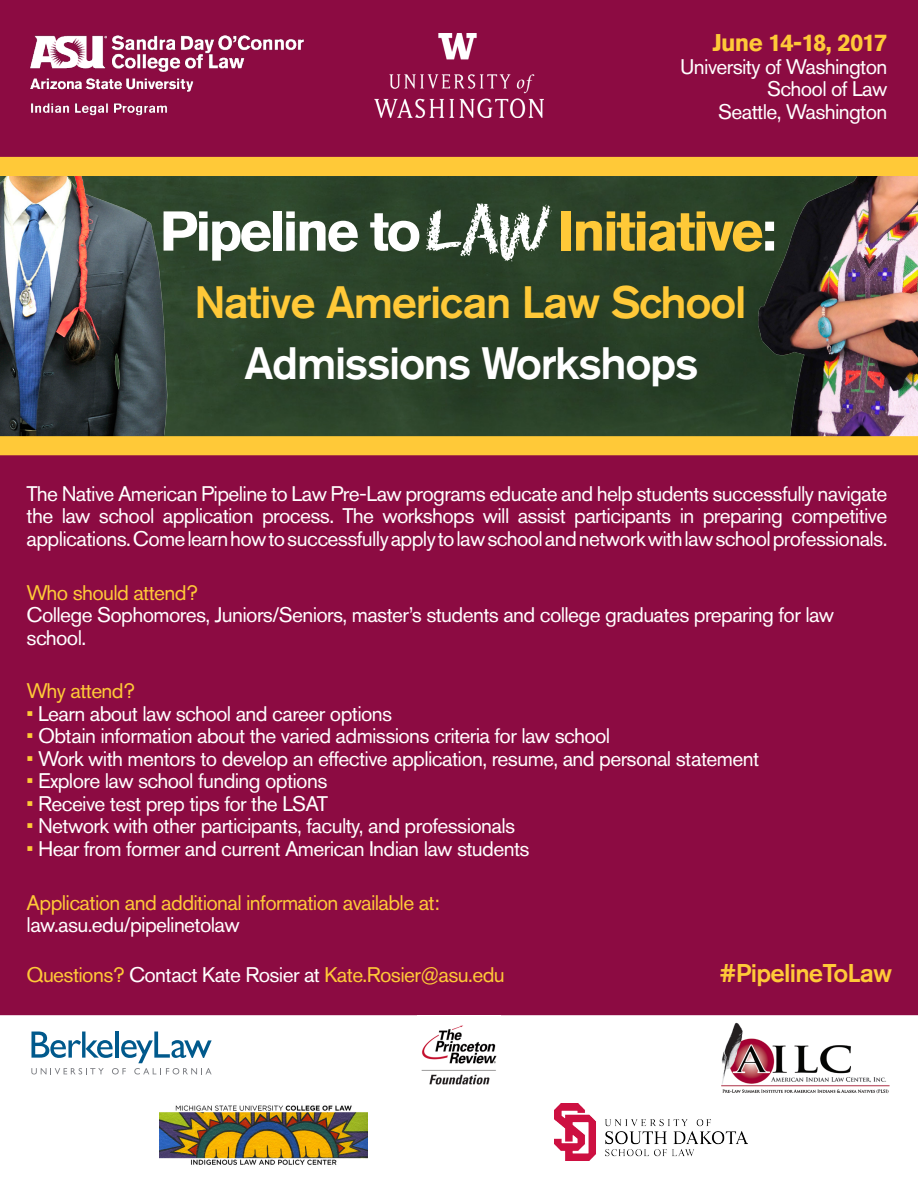
<style>
.page{position:relative;width:918px;height:1188px;background:#fff}
.page>*{position:absolute;margin:0;border:0;box-sizing:border-box;transform-origin:0 0}
.t1{font:66px "Eraser";color:#fff}
.t2{font:700 55.5px "Akzidenz Grotesk Pro";letter-spacing:-.05em;color:#ffc938}
.t3{font:700 55.5px "Akzidenz Grotesk Pro";letter-spacing:-.05em;color:#fff}
.t4{font:500 45px "Akzidenz Grotesk Pro";letter-spacing:-.03em;color:#ffc938}
.t5{font:500 45px "Akzidenz Grotesk Pro";letter-spacing:-.03em;color:#fff}
.t6{font:500 25.5px "Akzidenz Grotesk Pro";letter-spacing:-.03em;color:#ffc938}
.t7{font:700 24px "Akzidenz Grotesk Pro";letter-spacing:-.04em;color:#ffc938}
.t8{font:21px/22.5px "Akzidenz Grotesk Pro";letter-spacing:-.03em;color:#fff;text-align:justify}
.t9{font:21px "Akzidenz Grotesk Pro";letter-spacing:-.03em;color:#ffc938}
.s1{color:#fff}
.s2{color:#ffc938}
</style>
<div class="page">
<div style="left:0;top:455px;width:918px;height:560px;background:#8c0b42"></div>
<div style="left:167px;top:176px;width:573px;height:260px;background:#2b4229"></div>
<img style="left:0;top:176px;width:167px;height:260px">
<img style="left:740px;top:176px;width:178px;height:260px">
<div style="left:0;top:0;width:918px;height:157px;background:#8c0b42"></div>
<img style="left:160px;top:1105px;width:207px;height:60px">
<img style="left:555px;top:1104px;width:192px;height:56px">
<svg style="left:31px;top:1032px;width:181px;height:42px"></svg>
<img style="left:421px;top:1025px;width:76px;height:60px">
<img style="left:721px;top:1022px;width:169px;height:72px">
<div style="left:0;top:436px;width:918px;height:19px;background:#ffc938"></div>
<div style="left:0;top:157px;width:918px;height:19px;background:#ffc938"></div>
<img style="left:14px;top:20px;width:304px;height:96px">
<img style="left:374px;top:34px;width:170px;height:83px">
<p class="t7" style="left:712px;top:28px;width:177px">June 14-18, 2017</p>
<p class="t8" style="left:680px;top:55px;width:209px;text-align:right">University of Washington<br>School of Law</p>
<p class="t8" style="left:718px;top:100px;width:171px">Seattle, Washington</p>
<p class="t3" style="left:160px;top:195px;width:263px">Pipeline to</p>
<p class="t1" style="left:425px;top:192px;width:129px">Law</p>
<p class="t2" style="left:558px;top:195px;width:220px">Initiative<span class="s1">:</span></p>
<p class="t4" style="left:194px;top:273px;width:554px">Native American Law School</p>
<p class="t5" style="left:244px;top:335px;width:456px">Admissions Workshops</p>
<p class="t8" style="left:27px;top:482px;width:862px">The Native American Pipeline to Law Pre-Law programs educate and help students successfully navigate the law school application process. The workshops will assist participants in preparing competitive applications. Come learn how to successfully apply to law school and network with law school professionals.</p>
<p class="t9" style="left:27px;top:579px;width:173px">Who should attend?</p>
<p class="t8" style="left:27px;top:603px;width:809px">College Sophomores, Juniors/Seniors, master’s students and college graduates preparing for law school.</p>
<p class="t9" style="left:27px;top:677px;width:110px">Why attend?</p>
<p class="t8" style="left:27px;top:702px;width:367px"><span class="s2">•</span> Learn about law school and career options</p>
<p class="t8" style="left:27px;top:725px;width:585px"><span class="s2">•</span> Obtain information about the varied admissions criteria for law school</p>
<p class="t8" style="left:27px;top:747px;width:734px"><span class="s2">•</span> Work with mentors to develop an effective application, resume, and personal statement</p>
<p class="t8" style="left:27px;top:770px;width:302px"><span class="s2">•</span> Explore law school funding options</p>
<p class="t8" style="left:27px;top:792px;width:303px"><span class="s2">•</span> Receive test prep tips for the LSAT</p>
<p class="t8" style="left:27px;top:815px;width:490px"><span class="s2">•</span> Network with other participants, faculty, and professionals</p>
<p class="t8" style="left:27px;top:837px;width:505px"><span class="s2">•</span> Hear from former and current American Indian law students</p>
<p class="t9" style="left:27px;top:889px;width:415px">Application and additional information available at:</p>
<p class="t8" style="left:27px;top:913px;width:215px">law.asu.edu/pipelinetolaw</p>
<p class="t9" style="left:27px;top:961px;width:480px">Questions? <span class="s1">Contact Kate Rosier at</span> Kate.Rosier@asu.edu</p>
<p class="t6" style="left:720px;top:956px;width:174px">#PipelineToLaw</p>
</div>
